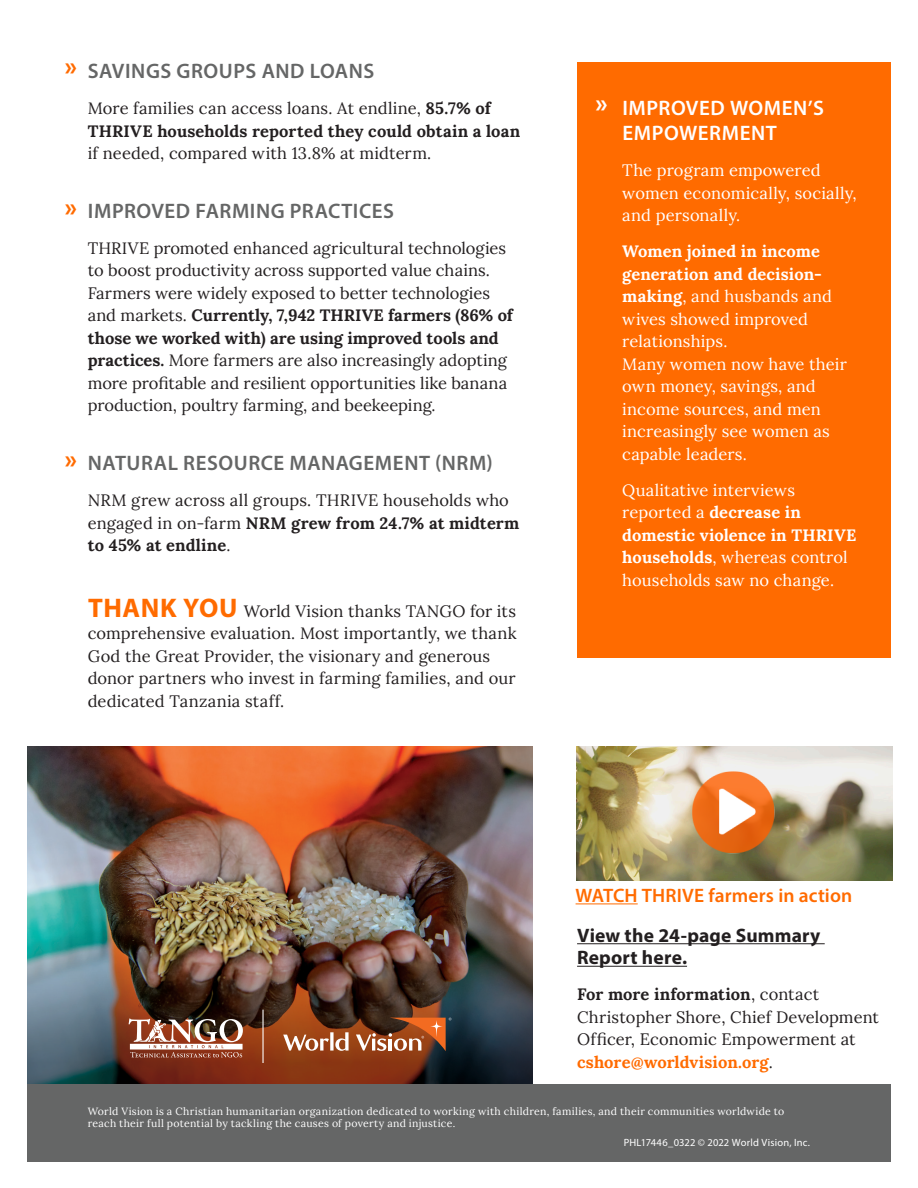
<style>
.page{position:relative;width:918px;height:1188px;background:#fff}
.page>*{position:absolute;margin:0;border:0;box-sizing:border-box;transform-origin:0 0}
.Main_subheads_from_T{font:700 26.25px "Myriad Pro";color:#ff6b00}
.Main_subheads_from_T-2{font:700 26.25px "Myriad Pro";color:#fff}
.Main_subheads_from_T-3{font:600 21px "Myriad Pro";letter-spacing:.025em;color:#656666}
.Main_subheads_from_T-4{font:600 21px/25.2px "Myriad Pro";letter-spacing:.025em;color:#fff}
.Main_body_copy{font:700 19.5px/22.5px "Myriad Pro";letter-spacing:.01em;color:#231f20}
.Subhead_in_body_copy{font:600 19.5px "Myriad Pro";letter-spacing:.005em;color:#ff6b00}
.Main_body_copy-2{font:16.5px/22.5px "Lora";letter-spacing:.005em;color:#231f20}
.Main_body_copy-3{font:16.5px/22.5px "Lora";letter-spacing:.005em;color:#fff}
.Large_Headlines{font:16.5px/22.5px "Lora";letter-spacing:.01em;color:#231f20}
.Subhead_in_body_copy-2{font:10.5px/12px "Lora";letter-spacing:.03em;color:#fff}
.Main_subheads_from_T-5{font:10.5px "Myriad Pro";letter-spacing:.02em;color:#fff}
.s1{font-weight:700}
.s2{font-family:"Myriad Pro";font-weight:700;font-size:27px;color:#ff6b00}
.s3{font-weight:700;color:#ff6b00}
</style>
<div class="page">
<div style="left:577px;top:62px;width:314px;height:595px;background:#ff6b00"></div>
<img style="left:27px;top:746px;width:505px;height:189px">
<img style="left:27px;top:935px;width:505px;height:150px">
<div style="left:27px;top:1085px;width:864px;height:77px;background:#656666"></div>
<hr style="left:577px;top:943px;width:248px;height:1px;background:#231f20">
<hr style="left:577px;top:966px;width:110px;height:1px;background:#231f20">
<img style="left:576px;top:746px;width:317px;height:134px">
<img style="left:689px;top:746px;width:91px;height:111px">
<hr style="left:576px;top:903px;width:62px;height:1px;background:#ff6b00">
<svg style="left:283px;top:1018px;width:168px;height:33px;background:#9d5e3d"></svg>
<hr style="left:262px;top:1010px;width:2px;height:53px;background:#fff">
<svg style="left:129px;top:1018px;width:114px;height:39px"></svg>
<p class="Main_subheads_from_T" style="left:65px;top:51px;width:14px">»</p>
<p class="Main_subheads_from_T-3" style="left:88px;top:58px;width:288px">SAVINGS GROUPS AND LOANS</p>
<p class="Main_body_copy-2" style="left:88px;top:96px;width:434px">More families can access loans. At endline, <span class="s1">85.7% of<br>THRIVE households reported they could obtain a loan </span>if needed, compared with 13.8% at midterm.</p>
<p class="Main_subheads_from_T" style="left:65px;top:192px;width:14px">»</p>
<p class="Main_subheads_from_T" style="left:65px;top:444px;width:14px">»</p>
<p class="Main_subheads_from_T-3" style="left:88px;top:198px;width:308px">IMPROVED FARMING PRACTICES</p>
<p class="Main_body_copy-2" style="left:88px;top:236px;width:427px">THRIVE promoted enhanced agricultural technologies to boost productivity across supported value chains.<br>Farmers were widely exposed to better technologies and markets. <span class="s1">Currently, 7,942 THRIVE farmers (86% of those we worked with) are using improved tools and practices.</span> More farmers are also increasingly adopting more profitable and resilient opportunities like banana production, poultry farming, and beekeeping.</p>
<p class="Main_subheads_from_T-3" style="left:88px;top:450px;width:406px">NATURAL RESOURCE MANAGEMENT (NRM)</p>
<p class="Main_body_copy-2" style="left:88px;top:488px;width:433px">NRM grew across all groups. THRIVE households who engaged in on-farm <span class="s1">NRM grew from 24.7% at midterm to 45% at endline</span>.</p>
<p class="Large_Headlines" style="left:88px;top:598px;width:430px"><span class="s2">THANK YOU</span> World Vision thanks TANGO for its comprehensive evaluation. Most importantly, we thank God the Great Provider, the visionary and generous donor partners who invest in farming families, and our dedicated Tanzania staff.</p>
<p class="Main_subheads_from_T-2" style="left:595px;top:88px;width:14px">»</p>
<p class="Main_subheads_from_T-4" style="left:623px;top:95px;width:203px">IMPROVED WOMEN’S<br>EMPOWERMENT</p>
<p class="Main_body_copy-3" style="left:622px;top:158px;width:236px">The program empowered women economically, socially, and personally.</p>
<p class="Main_body_copy-3" style="left:622px;top:239px;width:226px"><span class="s1">Women joined in income generation and decision&shy;making</span>, and husbands and wives showed improved relationships.<br>Many women now have their own money, savings, and income sources, and men increasingly see women as capable leaders.</p>
<p class="Main_body_copy-3" style="left:622px;top:477px;width:236px">Qualitative interviews reported a <span class="s1">decrease in domestic violence in THRIVE households</span>, whereas control households saw no change.</p>
<p class="Subhead_in_body_copy" style="left:576px;top:883px;width:278px">WATCH THRIVE farmers in action</p>
<p class="Main_body_copy" style="left:577px;top:923px;width:245px">View the 24-page Summary<br>Report here.</p>
<p class="Main_body_copy-2" style="left:577px;top:982px;width:303px"><span class="s1">For more information</span>, contact<br>Christopher Shore, Chief Development<br>Officer, Economic Empowerment at <span class="s3">cshore@worldvision.org</span>.</p>
<p class="Subhead_in_body_copy-2" style="left:88px;top:1105px;width:698px">World Vision is a Christian humanitarian organization dedicated to working with children, families, and their communities worldwide to reach their full potential by tackling the causes of poverty and injustice.</p>
<p class="Main_subheads_from_T-5" style="left:624px;top:1136px;width:188px">PHL17446_0322 © 2022 World Vision, Inc.</p>
</div>
